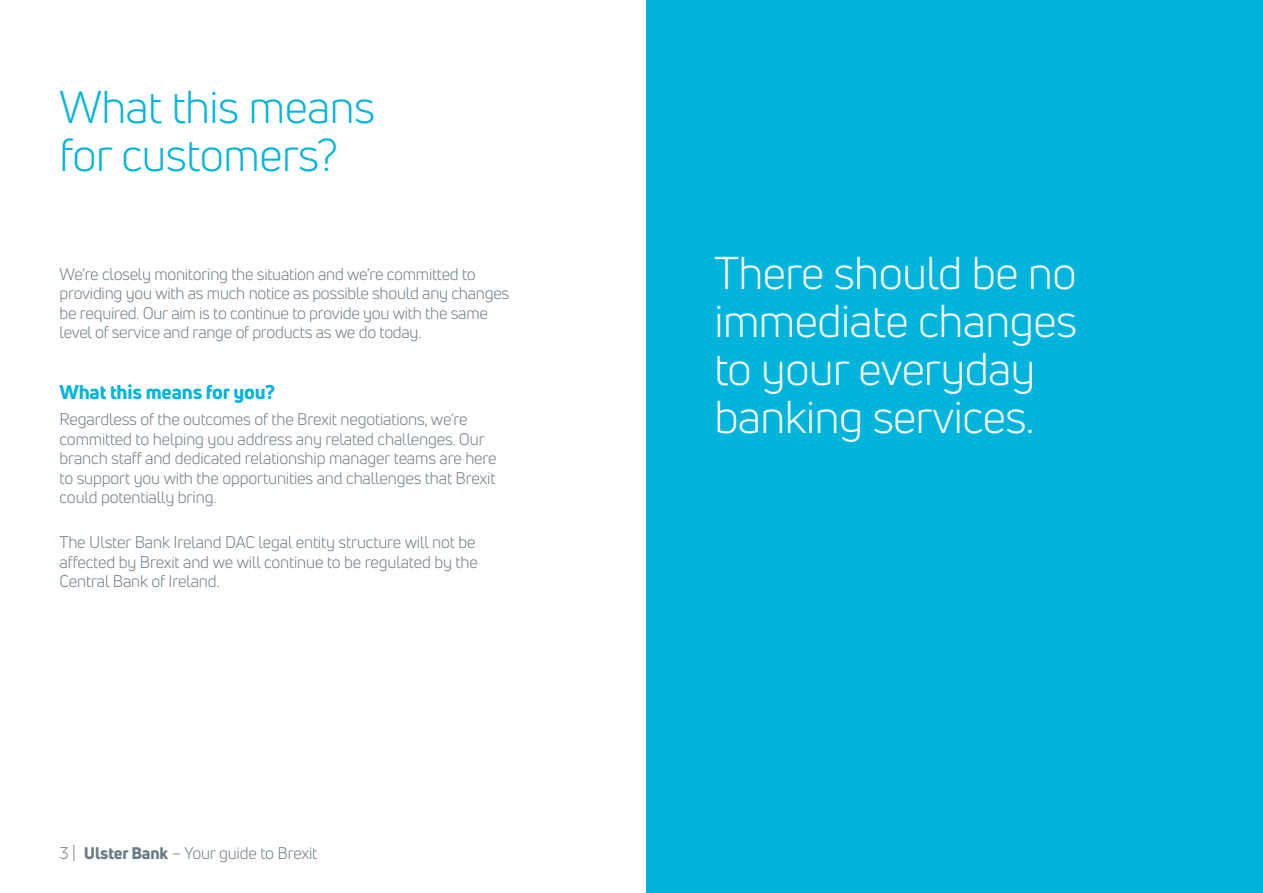
<style>
.page{position:relative;width:1263px;height:893px;background:#fff}
.page>*{position:absolute;margin:0;border:0;box-sizing:border-box;transform-origin:0 0}
.t1{font:45px/48px "Uni Neue";letter-spacing:-.01em;color:#fff}
.t2{font:45px/48px "Uni Neue";letter-spacing:-.01em;color:#00b4dc}
.t3{font:800 19.5px "Uni Neue";letter-spacing:-.01em;color:#00b4dc}
.t4{font:16.5px/19.5px "Uni Neue";letter-spacing:-.01em;color:#6b7b84}
.s1{font-weight:800}
</style>
<div class="page">
<div style="left:646px;top:0;width:617px;height:893px;background:#00b4dc"></div>
<h1 class="t2" style="left:60px;top:83px;width:317px">What this means for customers?</h1>
<p class="t4" style="left:60px;top:264px;width:451px">We’re closely monitoring the situation and we’re committed to providing you with as much notice as possible should any changes be required. Our aim is to continue to provide you with the same level of service and range of products as we do today.</p>
<p class="t3" style="left:60px;top:379px;width:217px">What this means for you?</p>
<p class="t4" style="left:60px;top:409px;width:439px">Regardless of the outcomes of the Brexit negotiations, we’re committed to helping you address any related challenges. Our branch staff and dedicated relationship manager teams are here to support you with the opportunities and challenges that Brexit could potentially bring.</p>
<p class="t4" style="left:60px;top:532px;width:420px">The Ulster Bank Ireland DAC legal entity structure will not be affected by Brexit and we will continue to be regulated by the<br>Central Bank of Ireland.</p>
<p class="t4" style="left:60px;top:843px;width:259px">3 | <span class="s1">Ulster Bank</span> – Your guide to Brexit</p>
<h1 class="t1" style="left:714px;top:249px;width:364px">There should be no immediate changes to your everyday banking services.</h1>
</div>
